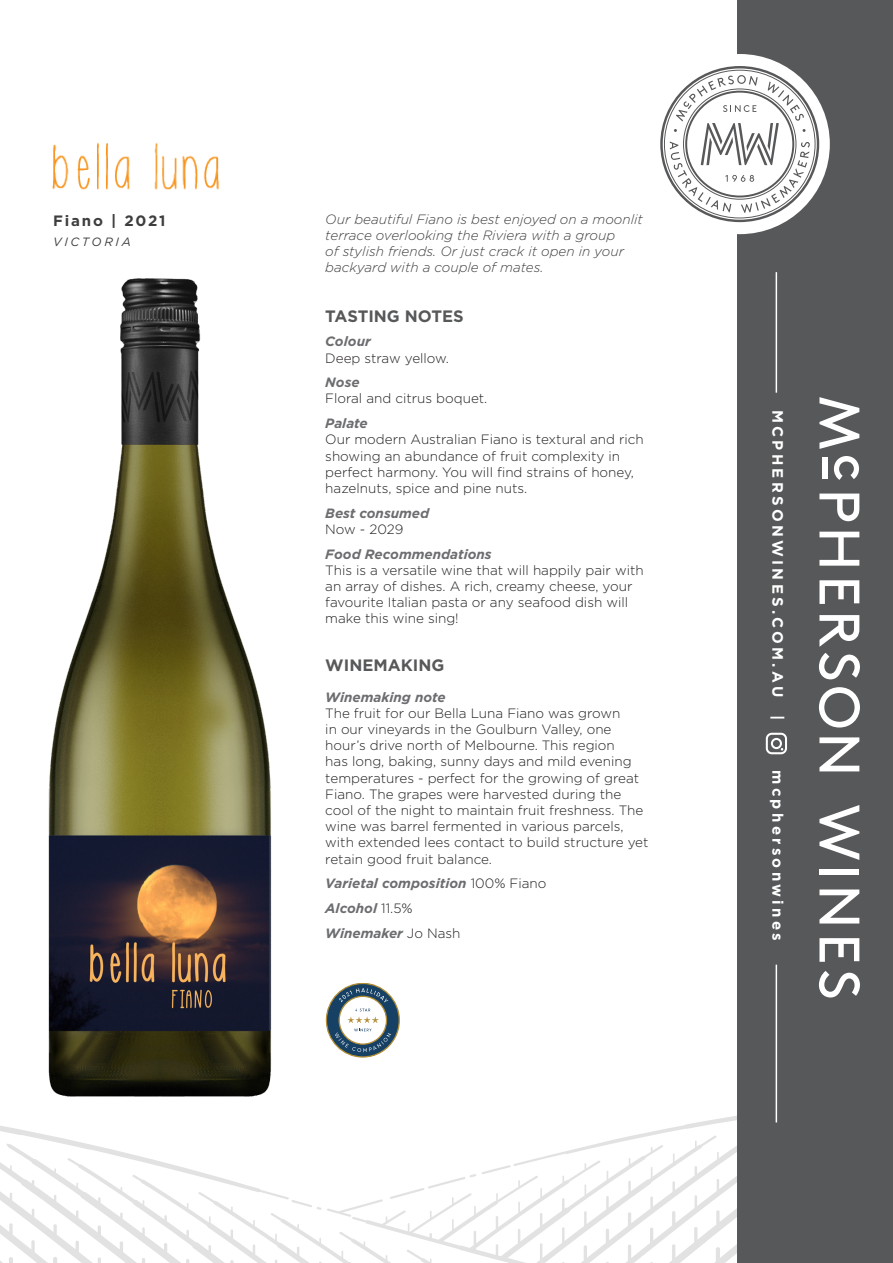
<style>
.page{position:relative;width:893px;height:1263px;background:#fff}
.page>*{position:absolute;margin:0;border:0;box-sizing:border-box;transform-origin:0 0}
.t1{font:700 16.5px "Gotham";color:#57585a}
.t2{font:700 15px "Gotham";letter-spacing:.22em;color:#fff}
.t3{font:700 15px "Gotham";letter-spacing:.12em;color:#3e3e3f}
.t4{font:300 13.5px/16.2px "Gotham";color:#231f20}
.t5{font:italic 300 13.5px/16.2px "Gotham";color:#3e3e3f}
.t6{font:italic 700 13.5px "Gotham";color:#6c6d70}
.t7{font:italic 12px "Gotham";letter-spacing:.22em;color:#3e3e3f}
.s1{font-weight:700;font-style:italic;color:#6c6d70}
.s2{font-weight:300;font-style:normal;color:#231f20}
</style>
<div class="page">
<svg style="left:0;top:1095px;width:738px;height:168px"></svg>
<div style="left:738px;top:0;width:155px;height:1263px;background:#57585a"></div>
<svg style="left:819px;top:805px;width:40px;height:118px"></svg>
<svg style="left:819px;top:938px;width:40px;height:24px"></svg>
<svg style="left:819px;top:971px;width:41px;height:26px"></svg>
<svg style="left:819px;top:493px;width:40px;height:28px"></svg>
<svg style="left:819px;top:532px;width:41px;height:239px"></svg>
<svg style="left:819px;top:397px;width:40px;height:52px"></svg>
<div style="left:823px;top:458px;width:5px;height:21px;background:#fff"></div>
<svg style="left:826px;top:456px;width:33px;height:24px"></svg>
<div style="left:650px;top:54px;width:180px;height:180px;background:#fff;border-radius:50%"></div>
<svg style="left:660px;top:66px;width:159px;height:156px"></svg>
<hr style="left:776px;top:272px;width:1px;height:121px;background:#fff">
<hr style="left:776px;top:965px;width:1px;height:157px;background:#fff">
<svg style="left:766px;top:733px;width:21px;height:21px"></svg>
<img style="left:33px;top:278px;width:257px;height:826px">
<img style="left:52px;top:143px;width:168px;height:47px">
<svg style="left:326px;top:983px;width:74px;height:74px"></svg>
<p class="t3" style="left:53px;top:210px;width:114px">Fiano | 2021</p>
<p class="t7" style="left:53px;top:234px;width:79px">VICTORIA</p>
<p class="t5" style="left:325px;top:210px;width:319px">Our beautiful Fiano is best enjoyed on a moonlit terrace overlooking the Riviera with a group<br>of stylish friends. Or just crack it open in your backyard with a couple of mates.</p>
<p class="t1" style="left:325px;top:305px;width:140px">TASTING NOTES</p>
<p class="t6" style="left:325px;top:333px;width:47px">Colour</p>
<p class="t4" style="left:325px;top:349px;width:125px">Deep straw yellow.</p>
<p class="t6" style="left:325px;top:373px;width:36px">Nose</p>
<p class="t4" style="left:325px;top:390px;width:164px">Floral and citrus boquet.</p>
<p class="t6" style="left:325px;top:414px;width:44px">Palate</p>
<p class="t4" style="left:325px;top:431px;width:320px">Our modern Australian Fiano is textural and rich showing an abundance of fruit complexity in perfect harmony. You will find strains of honey, hazelnuts, spice and pine nuts.</p>
<p class="t6" style="left:325px;top:504px;width:105px">Best consumed</p>
<p class="t4" style="left:325px;top:521px;width:80px">Now - 2029</p>
<p class="t6" style="left:325px;top:545px;width:168px">Food Recommendations</p>
<p class="t4" style="left:325px;top:561px;width:320px">This is a versatile wine that will happily pair with an array of dishes. A rich, creamy cheese, your favourite Italian pasta or any seafood dish will make this wine sing!</p>
<p class="t1" style="left:325px;top:654px;width:121px">WINEMAKING</p>
<p class="t4" style="left:325px;top:688px;width:325px"><span class="s1">Winemaking note<br></span>The fruit for our Bella Luna Fiano was grown<br>in our vineyards in the Goulburn Valley, one hour’s drive north of Melbourne. This region<br>has long, baking, sunny days and mild evening temperatures - perfect for the growing of great Fiano. The grapes were harvested during the cool of the night to maintain fruit freshness. The wine was barrel fermented in various parcels, with extended lees contact to build structure yet retain good fruit balance.</p>
<p class="t6" style="left:325px;top:875px;width:223px">Varietal composition <span class="s2">100% Fiano</span></p>
<p class="t6" style="left:325px;top:899px;width:89px">Alcohol <span class="s2">11.5%</span></p>
<p class="t6" style="left:325px;top:924px;width:137px">Winemaker <span class="s2">Jo Nash</span></p>
<p class="t2" style="left:788px;top:410px;width:312px;rotate:90deg">MCPHERSONWINES.COM.AU |</p>
<p class="t2" style="left:788px;top:770px;width:172px;rotate:90deg">mcphersonwines</p>
</div>
